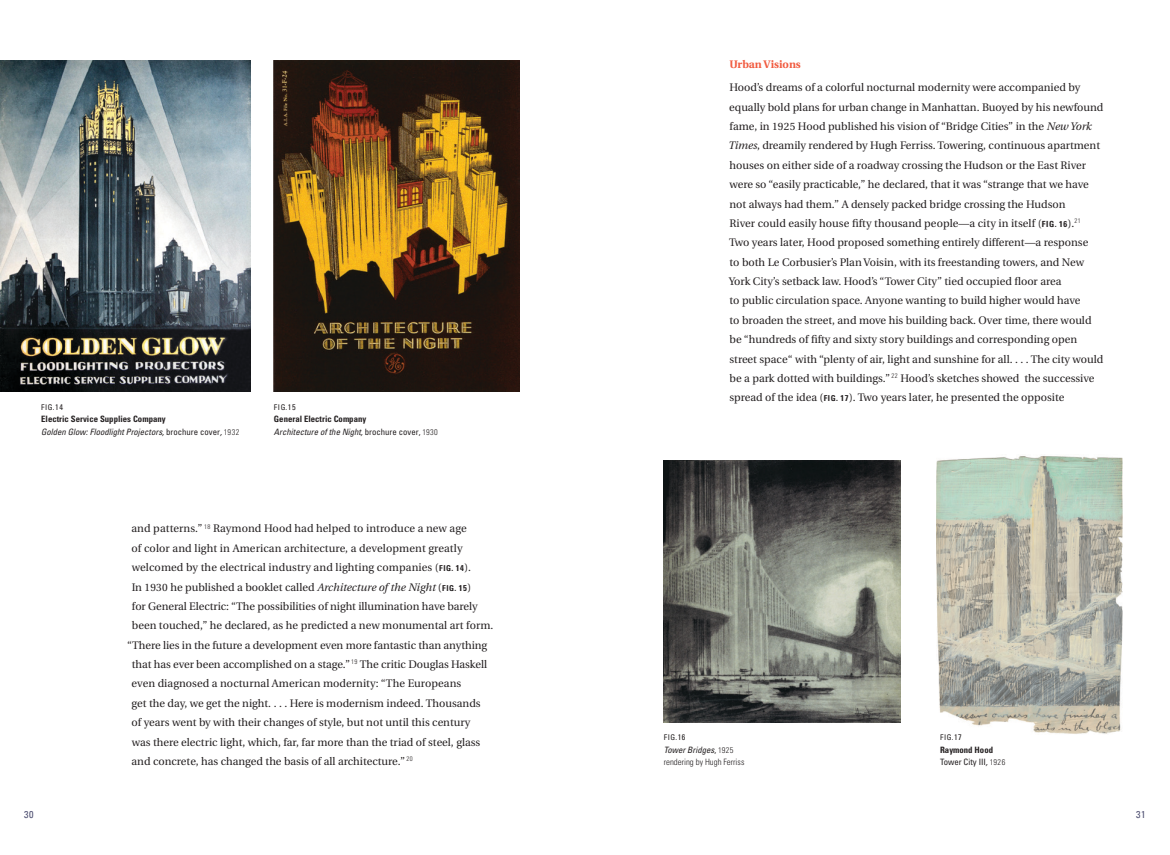
<style>
.page{position:relative;width:1170px;height:855px;background:#fff}
.page>*{position:absolute;margin:0;border:0;box-sizing:border-box;transform-origin:0 0}
.t1{font:11px/19.4px "Utopia";color:#231f20}
.t2{font:700 11px "Utopia";color:#f15b40}
.t3{font:condensed 10px "Univers";color:#4e4f71}
.t4{font:italic condensed 8.75px/12.5px "Univers";color:#231f20}
.t5{font:300 condensed 8.75px/12.5px "Univers";color:#231f20}
.t6{font:condensed 8.75px/12.5px "Univers";color:#231f20}
.t7{font:condensed 7.75px "Univers";letter-spacing:.07em;color:#231f20}
.s1{font-size:8.12px}
.s2{font-weight:700;font-style:normal}
.s3{font-style:normal}
.s4{font-weight:300;font-style:normal;font-size:8.12px}
.s5{font-style:normal;font-size:8.12px}
.s6{font-family:"Univers";font-weight:700;font-stretch:condensed;font-size:8.12px}
.s7{font-family:"Univers";font-weight:700;font-stretch:condensed;font-size:8.5px}
.s8{font-size:10.62px}
.s9{font-style:italic}
.s10{font-weight:400;font-style:italic}
.s11{font-weight:400;font-size:8.12px}
.s12{font-weight:700}
.s13{font-weight:300;font-size:8.12px}
</style>
<div class="page">
<img style="left:274px;top:60px;width:246px;height:332px">
<img style="left:1px;top:60px;width:250px;height:332px">
<img style="left:664px;top:461px;width:237px;height:261px">
<img style="left:936px;top:456px;width:187px;height:278px">
<p class="t7" style="left:41px;top:402px;width:23px">FIG.<span class="s1">14</span></p>
<p class="t4" style="left:41px;top:413px;width:200px"><span class="s2">Electric Service Supplies Company<br></span>Golden Glow: Floodlight Projectors, <span class="s3">brochure cover</span>, <span class="s4">1932</span></p>
<p class="t7" style="left:274px;top:402px;width:23px">FIG.<span class="s1">15</span></p>
<p class="t4" style="left:274px;top:413px;width:165px"><span class="s2">General Electric Company<br></span>Architecture of the Night, <span class="s3">brochure cover</span><span class="s5">,</span> <span class="s4">1930</span></p>
<p class="t1" style="left:132px;top:519px;width:337px">and patterns.” <sup>18</sup> Raymond Hood had helped to introduce a new age</p>
<p class="t1" style="left:132px;top:539px;width:333px">of color and light in American architecture, a development greatly</p>
<p class="t1" style="left:132px;top:558px;width:341px">welcomed by the electrical industry and lighting companies (<span class="s6">FIG</span><span class="s7">. 14</span>).</p>
<p class="t1" style="left:132px;top:577px;width:341px">In <span class="s8">1930</span> he published a booklet called <span class="s9">Architecture of the Night</span> (<span class="s6">FIG</span><span class="s7">. 15</span>)</p>
<p class="t1" style="left:132px;top:597px;width:347px">for General Electric: “The possibilities of night illumination have barely</p>
<p class="t1" style="left:132px;top:616px;width:363px">been touched,” he declared, as he predicted a new monumental art form.</p>
<p class="t1" style="left:127px;top:635px;width:362px">“There lies in the future a development even more fantastic than anything</p>
<p class="t1" style="left:132px;top:655px;width:357px">that has ever been accomplished on a stage.” <sup>19</sup> The critic Douglas Haskell</p>
<p class="t1" style="left:132px;top:674px;width:331px">even diagnosed a nocturnal American modernity: “The Europeans</p>
<p class="t1" style="left:132px;top:694px;width:351px">get the day, we get the night. . . . Here is modernism indeed. Thousands</p>
<p class="t1" style="left:132px;top:713px;width:340px">of years went by with their changes of style, but not until this century</p>
<p class="t1" style="left:132px;top:732px;width:350px">was there electric light, which, far, far more than the triad of steel, glass</p>
<p class="t1" style="left:132px;top:752px;width:283px">and concrete, has changed the basis of all architecture.” <sup>20</sup></p>
<p class="t2" style="left:729px;top:58px;width:73px">Urban Visions</p>
<p class="t1" style="left:728px;top:78px;width:377px">Hood’s dreams of a colorful nocturnal modernity were accompanied by equally bold plans for urban change in Manhattan. Buoyed by his newfound fame, in <span class="s8">1925</span> Hood published his vision of “Bridge Cities” in the <span class="s9">New York Times</span>, dreamily rendered by Hugh Ferriss. Towering, continuous apartment houses on either side of a roadway crossing the Hudson or the East River were so “easily practicable,” he declared, that it was “strange that we have not always had them.” A densely packed bridge crossing the Hudson<br>River could easily house fifty thousand people—a city in itself (<span class="s7">FIG. 16</span>).<sup>21<br></sup>Two years later, Hood proposed something entirely different—a response<br>to both Le Corbusier’s Plan Voisin, with its freestanding towers, and New York City’s setback law. Hood’s “Tower City” tied occupied floor area<br>to public circulation space. Anyone wanting to build higher would have<br>to broaden the street, and move his building back. Over time, there would be “hundreds of fifty and sixty story buildings and corresponding open street space“ with “plenty of air, light and sunshine for all. . . . The city would be a park dotted with buildings.” <sup>22</sup> Hood’s sketches showed the successive spread of the idea (<span class="s6">FIG</span><span class="s7">. 17</span>). Two years later, he presented the opposite</p>
<p class="t7" style="left:664px;top:732px;width:23px">FIG.<span class="s1">16</span></p>
<p class="t5" style="left:664px;top:743px;width:82px"><span class="s10">Tower Bridges</span><span class="s11">,</span> <span class="s1">1925 </span>rendering by Hugh Ferriss</p>
<p class="t7" style="left:940px;top:732px;width:23px">FIG.<span class="s1">17</span></p>
<p class="t6" style="left:940px;top:743px;width:67px"><span class="s12">Raymond Hood<br></span>Tower City III<span class="s9">,</span> <span class="s13">1926</span></p>
<p class="t3" style="left:24px;top:808px;width:11px">30</p>
<p class="t3" style="left:1136px;top:808px;width:11px">31</p>
</div>
